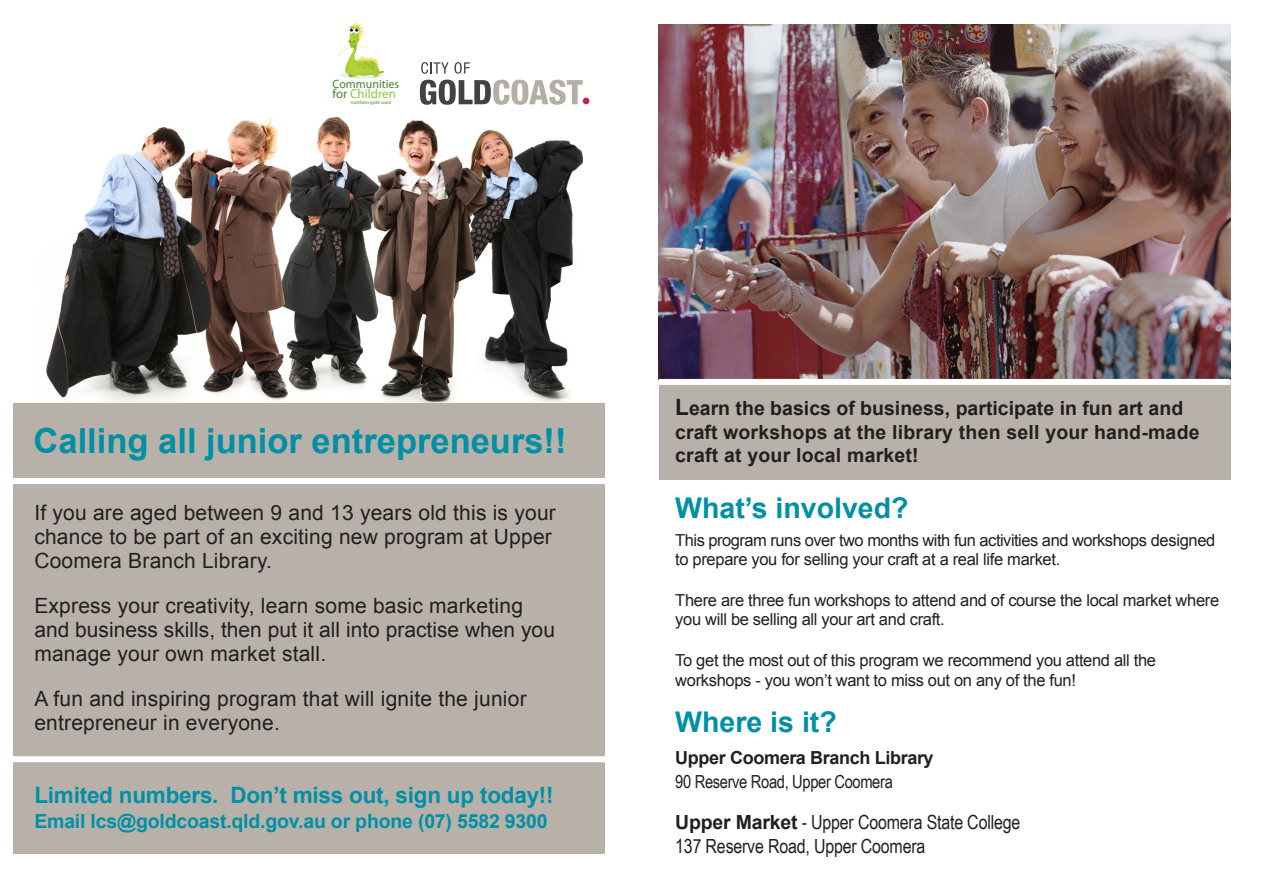
<style>
.page{position:relative;width:1263px;height:893px;background:#fff}
.page>*{position:absolute;margin:0;border:0;box-sizing:border-box;transform-origin:0 0}
.t1{font:700 34.5px "Arial";color:#0090a5}
.Heading_2{font:700 28.5px "Arial";color:#0090a5}
.t2{font:700 22.5px "Arial";letter-spacing:-.01em;color:#0090a5}
.Paragraph{font:21px/24px "Arial";letter-spacing:.01em;color:#231f20}
.t3{font:700 19.5px/23.4px "Arial";letter-spacing:.01em;color:#231f20}
.Address_info{font:19.5px/24px "Arial Narrow";letter-spacing:-.01em;color:#231f20}
.t4{font:700 19.5px "Arial";letter-spacing:-.01em;color:#0090a5}
.Address_info-2{font:18px/24px "Arial Narrow";letter-spacing:-.02em;color:#231f20}
.Paragraph-2{font:16.5px/19.5px "Arial";letter-spacing:-.02em;color:#231f20}
.t5{font:13.05px "Designer Notes";color:#91c73d}
.t6{font:12.15px "Designer Notes";color:#468533}
.t7{font:100 4.95px "Halvett";color:#468533}
.s1{color:#468533}
.s2{font-size:22.5px}
.s3{font-family:"Arial";font-weight:700}
</style>
<div class="page">
<img style="left:46px;top:116px;width:538px;height:287px">
<div style="left:13px;top:403px;width:591px;height:450px;background:#b8b1a9"></div>
<svg style="left:420px;top:80px;width:169px;height:25px"></svg>
<svg style="left:421px;top:62px;width:27px;height:12px"></svg>
<svg style="left:454px;top:62px;width:16px;height:12px"></svg>
<svg style="left:338px;top:22px;width:47px;height:57px"></svg>
<div style="left:13px;top:478px;width:608px;height:6px;background:#fff"></div>
<div style="left:13px;top:756px;width:604px;height:6px;background:#fff"></div>
<img style="left:659px;top:25px;width:571px;height:354px">
<div style="left:659px;top:382px;width:571px;height:98px;background:#b8b1a9"></div>
<div style="left:659px;top:379px;width:571px;height:6px;background:#fff"></div>
<p class="t6" style="left:333px;top:76px;width:68px">Communities</p>
<p class="t5" style="left:333px;top:86px;width:65px"><span class="s1">for</span> Children</p>
<p class="t7" style="left:351px;top:100px;width:42px">northern gold coast</p>
<p class="t1" style="left:34px;top:418px;width:534px">Calling all junior entrepreneurs!!</p>
<p class="Paragraph" style="left:34px;top:500px;width:523px">If you are aged between 9 and 13 years old this is your chance to be part of an exciting new program at Upper<br>Coomera Branch Library.</p>
<p class="Paragraph" style="left:34px;top:594px;width:522px">Express your creativity, learn some basic marketing and business skills, then put it all into practise when you manage your own market stall.</p>
<p class="Paragraph" style="left:34px;top:687px;width:494px">A fun and inspiring program that will ignite the junior entrepreneur in everyone.</p>
<p class="t2" style="left:34px;top:780px;width:521px">Limited numbers. Don’t miss out, sign up today!!</p>
<p class="t4" style="left:34px;top:808px;width:515px">Email lcs@goldcoast.qld.gov.au or phone (07) 5582 9300</p>
<p class="t3" style="left:675px;top:397px;width:526px"><span class="s2">L</span>earn the basics of business, participate in fun art and craft workshops at the library then sell your hand-made craft at your local market!</p>
<p class="Heading_2" style="left:675px;top:489px;width:235px">What’s involved?</p>
<p class="Paragraph-2" style="left:675px;top:530px;width:542px">This program runs over two months with fun activities and workshops designed to prepare you for selling your craft at a real life market.</p>
<p class="Paragraph-2" style="left:675px;top:590px;width:545px">There are three fun workshops to attend and of course the local market where you will be selling all your art and craft.</p>
<p class="Paragraph-2" style="left:675px;top:651px;width:482px">To get the most out of this program we recommend you attend all the workshops - you won’t want to miss out on any of the fun!</p>
<p class="Heading_2" style="left:675px;top:703px;width:163px">Where is it?</p>
<p class="Address_info-2" style="left:675px;top:745px;width:260px"><span class="s3">Upper Coomera Branch Library<br></span>90 Reserve Road, Upper Coomera</p>
<p class="Address_info" style="left:675px;top:810px;width:347px"><span class="s3">Upper Market</span> - Upper Coomera State College<br>137 Reserve Road, Upper Coomera</p>
</div>
